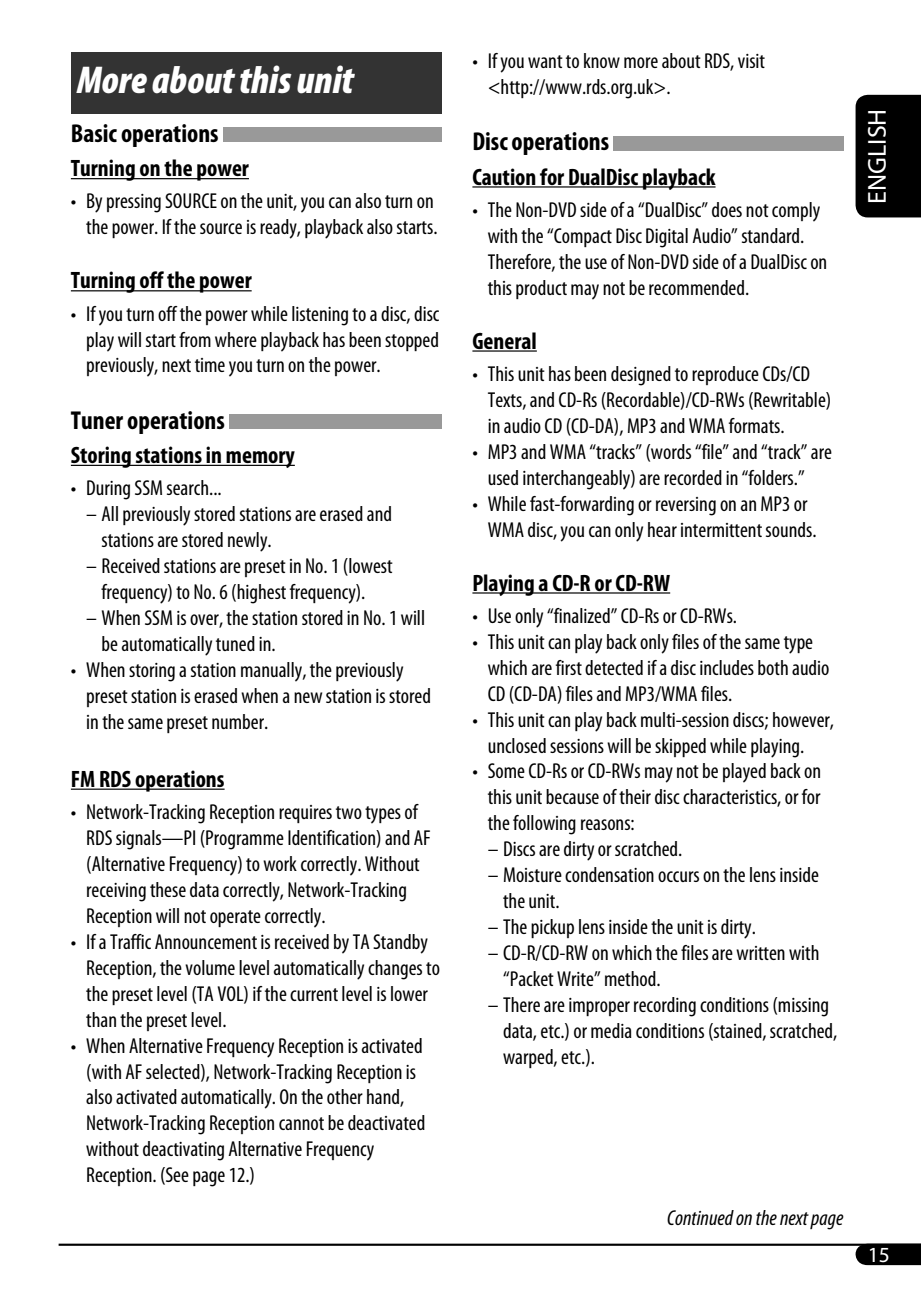
<style>
.page{position:relative;width:921px;height:1294px;background:#fff}
.page>*{position:absolute;margin:0;border:0;box-sizing:border-box;transform-origin:0 0}
.t1{font:italic 900 condensed 39px "Myriad Pro";color:#fff}
.t2{font:700 condensed 26px "Myriad Pro";color:#000}
.t3{font:26px "Myriad Pro";color:#fff}
.t4{font:700 condensed 23.75px "Myriad Pro";color:#000}
.t5{font:condensed 21.5px/26px "Myriad Pro";color:#000}
.t6{font:italic condensed 21.5px "Myriad Pro";color:#000}
.t7{font:21.5px "Myriad Pro";color:#fff}
</style>
<div class="page">
<hr style="left:59px;top:1243px;width:862px;height:2px;background:#000">
<div style="left:856px;top:95px;width:65px;height:122px;background:#000"></div>
<svg style="left:856px;top:1243px;width:65px;height:22px"></svg>
<div style="left:71px;top:52px;width:370px;height:61px;background:#333"></div>
<hr style="left:472px;top:186px;width:244px;height:1px;background:#000">
<hr style="left:472px;top:350px;width:65px;height:1px;background:#000">
<hr style="left:472px;top:592px;width:198px;height:1px;background:#000">
<div style="left:613px;top:136px;width:230px;height:14px;background:#999"></div>
<hr style="left:71px;top:178px;width:178px;height:1px;background:#000">
<hr style="left:71px;top:290px;width:181px;height:1px;background:#000">
<hr style="left:71px;top:465px;width:224px;height:1px;background:#000">
<hr style="left:71px;top:788px;width:154px;height:1px;background:#000">
<div style="left:223px;top:127px;width:218px;height:15px;background:#999"></div>
<div style="left:229px;top:414px;width:212px;height:15px;background:#999"></div>
<h1 class="t1" style="left:77px;top:66px;width:278px">More about this unit</h1>
<p class="t2" style="left:71px;top:124px;width:149px">Basic operations</p>
<p class="t4" style="left:71px;top:160px;width:180px">Turning on the power</p>
<p class="t5" style="left:71px;top:190px;width:368px;text-align:right">• By pressing SOURCE on the unit, you can also turn on the power. If the source is ready, playback also starts.</p>
<p class="t4" style="left:71px;top:272px;width:182px">Turning off the power</p>
<p class="t5" style="left:86px;top:302px;width:355px;text-align:justify;text-indent:-15px">• If you turn off the power while listening to a disc, disc play will start from where playback has been stopped previously, next time you turn on the power.</p>
<p class="t2" style="left:71px;top:411px;width:156px">Tuner operations</p>
<p class="t4" style="left:71px;top:446px;width:225px">Storing stations in memory</p>
<p class="t5" style="left:71px;top:477px;width:152px">• During SSM search...</p>
<p class="t5" style="left:102px;top:503px;width:292px;text-indent:-15px">– All previously stored stations are erased and stations are stored newly.</p>
<p class="t5" style="left:86px;top:554px;width:308px;text-align:center">– Received stations are preset in No. 1 (lowest frequency) to No. 6 (highest frequency).</p>
<p class="t5" style="left:102px;top:606px;width:325px;text-indent:-15px">– When SSM is over, the station stored in No. 1 will be automatically tuned in.</p>
<p class="t5" style="left:86px;top:658px;width:346px;text-indent:-15px">• When storing a station manually, the previously preset station is erased when a new station is stored in the same preset number.</p>
<p class="t4" style="left:71px;top:770px;width:155px">FM RDS operations</p>
<p class="t5" style="left:86px;top:800px;width:346px;text-indent:-15px">• Network-Tracking Reception requires two types of RDS signals—PI (Programme Identification) and AF (Alternative Frequency) to work correctly. Without receiving these data correctly, Network-Tracking Reception will not operate correctly.</p>
<p class="t5" style="left:86px;top:930px;width:355px;text-indent:-15px">• If a Traffic Announcement is received by TA Standby Reception, the volume level automatically changes to the preset level (TA VOL) if the current level is lower than the preset level.</p>
<p class="t5" style="left:86px;top:1034px;width:341px;text-indent:-15px">• When Alternative Frequency Reception is activated (with AF selected), Network-Tracking Reception is also activated automatically. On the other hand, Network-Tracking Reception cannot be deactivated without deactivating Alternative Frequency Reception. (See page 12.)</p>
<p class="t5" style="left:488px;top:50px;width:279px;text-indent:-15px">• If you want to know more about RDS, visit &lt;http://www.rds.org.uk&gt;.</p>
<p class="t2" style="left:472px;top:132px;width:138px">Disc operations</p>
<p class="t4" style="left:472px;top:168px;width:245px">Caution for DualDisc playback</p>
<p class="t5" style="left:488px;top:198px;width:341px;text-indent:-15px">• The Non-DVD side of a “DualDisc” does not comply with the “Compact Disc Digital Audio” standard.<br>Therefore, the use of Non-DVD side of a DualDisc on this product may not be recommended.</p>
<p class="t4" style="left:472px;top:332px;width:66px">General</p>
<p class="t5" style="left:488px;top:362px;width:345px;text-indent:-15px">• This unit has been designed to reproduce CDs/CD<br>Texts, and CD-Rs (Recordable)/CD-RWs (Rewritable) in audio CD (CD-DA), MP3 and WMA formats.</p>
<p class="t5" style="left:472px;top:440px;width:361px;text-align:center">• MP3 and WMA “tracks” (words “file” and “track” are used interchangeably) are recorded in “folders.”</p>
<p class="t5" style="left:488px;top:492px;width:330px;text-indent:-15px">• While fast-forwarding or reversing on an MP3 or<br>WMA disc, you can only hear intermittent sounds.</p>
<p class="t4" style="left:472px;top:574px;width:199px">Playing a CD-R or CD-RW</p>
<p class="t5" style="left:472px;top:604px;width:266px">• Use only “finalized” CD-Rs or CD-RWs.</p>
<p class="t5" style="left:488px;top:630px;width:343px;text-indent:-15px">• This unit can play back only files of the same type which are first detected if a disc includes both audio<br>CD (CD-DA) files and MP3/WMA files.</p>
<p class="t5" style="left:488px;top:708px;width:348px;text-indent:-15px">• This unit can play back multi-session discs; however, unclosed sessions will be skipped while playing.</p>
<p class="t5" style="left:488px;top:760px;width:335px;text-align:justify;text-indent:-15px">• Some CD-Rs or CD-RWs may not be played back on this unit because of their disc characteristics, or for the following reasons:</p>
<p class="t5" style="left:488px;top:838px;width:196px">– Discs are dirty or scratched.</p>
<p class="t5" style="left:503px;top:864px;width:317px;text-indent:-15px">– Moisture condensation occurs on the lens inside the unit.</p>
<p class="t5" style="left:488px;top:916px;width:270px">– The pickup lens inside the unit is dirty.</p>
<p class="t5" style="left:503px;top:942px;width:318px;text-indent:-15px">– CD-R/CD-RW on which the files are written with “Packet Write” method.</p>
<p class="t5" style="left:503px;top:993px;width:336px;text-indent:-15px">– There are improper recording conditions (missing data, etc.) or media conditions (stained, scratched, warped, etc.).</p>
<p class="t3" style="left:867px;top:203px;width:96px;rotate:-90deg">ENGLISH</p>
<p class="t6" style="left:667px;top:1210px;width:177px">Continued on the next page</p>
<p class="t7" style="left:868px;top:1246px;width:24px">15</p>
</div>
